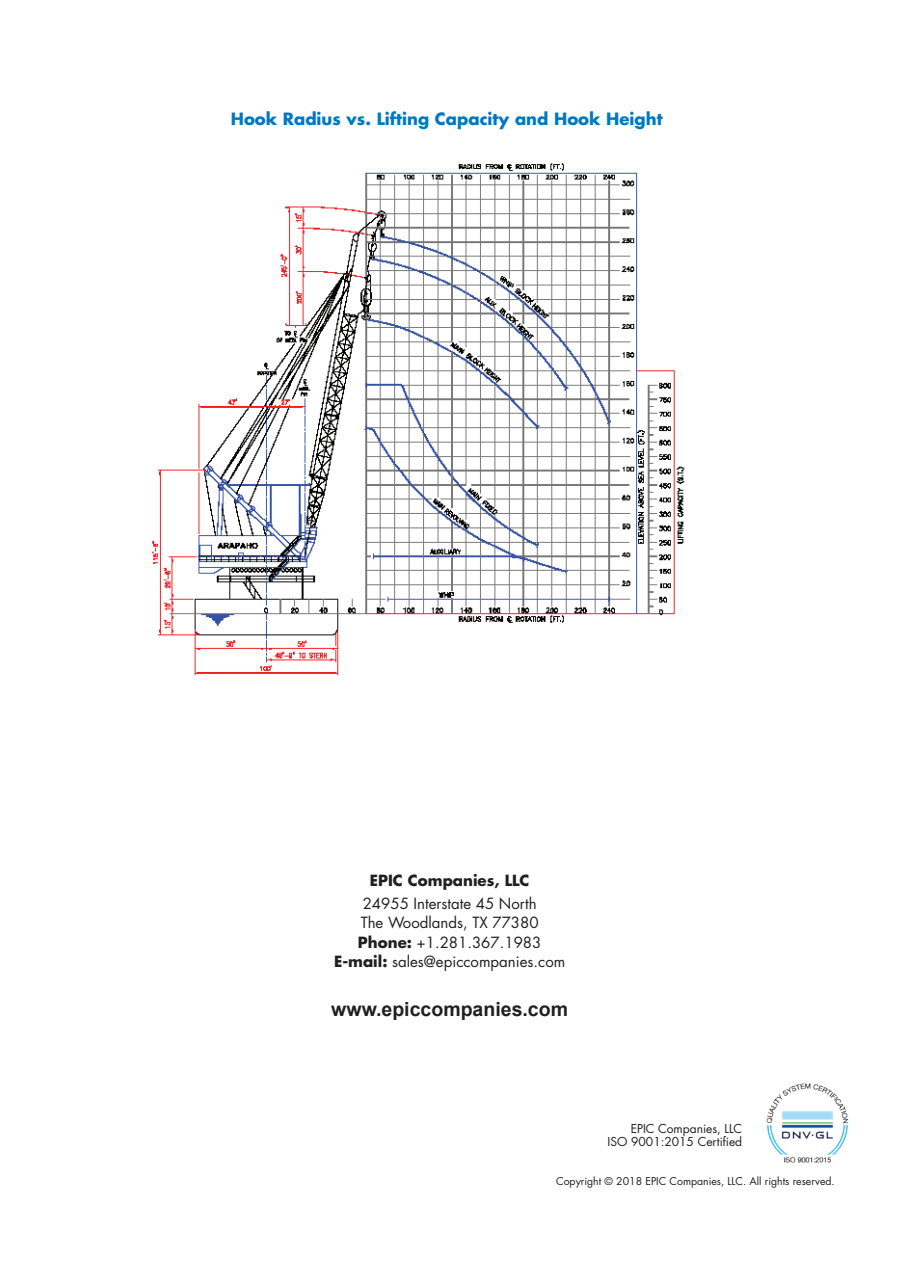
<style>
.page{position:relative;width:897px;height:1264px;background:#fff}
.page>*{position:absolute;margin:0;border:0;box-sizing:border-box;transform-origin:0 0}
.t1{font:700 19.5px "Arial";color:#231f20}
.t2{font:700 16.5px "Futura Std";color:#0079c2}
.t3{font:15px/19.5px "Futura Std";color:#231f20;text-align:center}
.t4{font:700 15px "Futura Std";color:#231f20}
.t5{font:12px/13.5px "Futura Std";color:#231f20;text-align:right}
.t6{font:10.5px "Futura Std";color:#231f20}
.s1{font-weight:700}
</style>
<div class="page">
<img style="left:152px;top:163px;width:533px;height:512px">
<img style="left:766px;top:1083px;width:83px;height:80px">
<p class="t2" style="left:231px;top:108px;width:433px">Hook Radius vs. Lifting Capacity and Hook Height</p>
<p class="t4" style="left:370px;top:870px;width:161px">EPIC Companies, LLC</p>
<p class="t3" style="left:334px;top:893px;width:233px">24955 Interstate 45 North<br>The Woodlands, TX 77380<br><span class="s1">Phone:</span> +1.281.367.1983<br><span class="s1">E-mail:</span> sales@epiccompanies.com</p>
<h1 class="t1" style="left:331px;top:995px;width:238px">www.epiccompanies.com</h1>
<p class="t5" style="left:607px;top:1121px;width:136px">EPIC Companies, LLC<br>ISO 9001:2015 Certified</p>
<p class="t6" style="left:556px;top:1174px;width:280px">Copyright © 2018 EPIC Companies, LLC. All rights reserved.</p>
</div>
